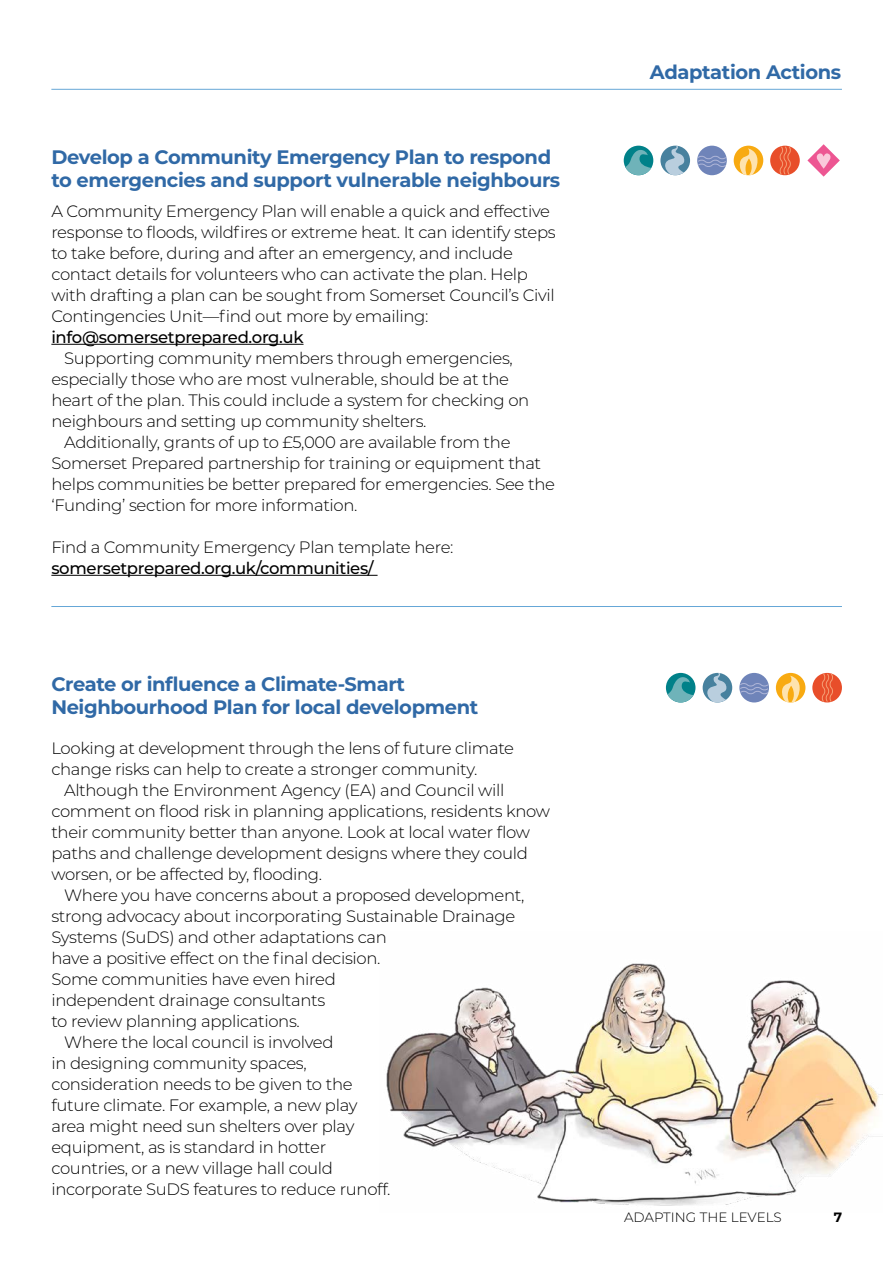
<style>
.page{position:relative;width:893px;height:1263px;background:#fff}
.page>*{position:absolute;margin:0;border:0;box-sizing:border-box;transform-origin:0 0}
.t1{font:700 19.5px/23.4px "Montserrat";letter-spacing:-.02em;color:#3069a6}
.t2{font:300 16.5px/21px "Montserrat";letter-spacing:-.02em;color:#000}
.t3{font:500 16.5px "Montserrat";letter-spacing:-.02em;color:#000}
.t4{font:300 13.5px "Montserrat";color:#000}
.t5{font:700 13.5px "Montserrat";color:#000}
</style>
<div class="page">
<hr style="left:51px;top:344px;width:253px;height:1px;background:#000">
<hr style="left:51px;top:575px;width:327px;height:1px;background:#000">
<img style="left:386px;top:963px;width:497px;height:243px">
<hr style="left:51px;top:89px;width:791px;height:1px;background:#66a7d7">
<hr style="left:51px;top:606px;width:791px;height:1px;background:#66a7d7">
<div style="left:624px;top:146px;width:29px;height:29px;background:#008189;border-radius:50%"></div>
<svg style="left:625px;top:149px;width:26px;height:26px"></svg>
<div style="left:666px;top:673px;width:29px;height:29px;background:#008189;border-radius:50%"></div>
<svg style="left:667px;top:676px;width:26px;height:26px"></svg>
<div style="left:660px;top:146px;width:30px;height:29px;background:#47819e;border-radius:50%"></div>
<svg style="left:664px;top:146px;width:21px;height:29px"></svg>
<div style="left:703px;top:673px;width:29px;height:29px;background:#47819e;border-radius:50%"></div>
<svg style="left:707px;top:673px;width:20px;height:29px"></svg>
<div style="left:697px;top:146px;width:30px;height:29px;background:#6f84b9;border-radius:50%"></div>
<svg style="left:697px;top:155px;width:30px;height:13px"></svg>
<div style="left:739px;top:673px;width:30px;height:29px;background:#6f84b9;border-radius:50%"></div>
<svg style="left:739px;top:682px;width:30px;height:13px"></svg>
<div style="left:734px;top:146px;width:29px;height:29px;background:#f8aa11;border-radius:50%"></div>
<svg style="left:739px;top:148px;width:19px;height:27px"></svg>
<div style="left:776px;top:673px;width:29px;height:29px;background:#f8aa11;border-radius:50%"></div>
<svg style="left:781px;top:676px;width:19px;height:26px"></svg>
<div style="left:770px;top:146px;width:30px;height:29px;background:#e84e2a;border-radius:50%"></div>
<svg style="left:778px;top:145px;width:14px;height:31px"></svg>
<div style="left:812px;top:673px;width:30px;height:29px;background:#e84e2a;border-radius:50%"></div>
<svg style="left:821px;top:673px;width:13px;height:30px"></svg>
<svg style="left:807px;top:144px;width:33px;height:33px"></svg>
<p class="t1" style="left:51px;top:144px;width:510px">Develop a Community Emergency Plan to respond to emergencies and support vulnerable neighbours</p>
<p class="t2" style="left:51px;top:200px;width:506px">A Community Emergency Plan will enable a quick and effective response to floods, wildfires or extreme heat. It can identify steps to take before, during and after an emergency, and include contact details for volunteers who can activate the plan. Help with drafting a plan can be sought from Somerset Council’s Civil Contingencies Unit—find out more by emailing:</p>
<p class="t3" style="left:51px;top:325px;width:254px">info@somersetprepared.org.uk</p>
<p class="t2" style="left:51px;top:347px;width:479px;text-indent:13px">Supporting community members through emergencies, especially those who are most vulnerable, should be at the heart of the plan. This could include a system for checking on neighbours and setting up community shelters.</p>
<p class="t2" style="left:51px;top:431px;width:505px;text-indent:13px">Additionally, grants of up to £5,000 are available from the Somerset Prepared partnership for training or equipment that helps communities be better prepared for emergencies. See the ‘Funding’ section for more information.</p>
<p class="t2" style="left:51px;top:536px;width:404px">Find a Community Emergency Plan template here:</p>
<p class="t3" style="left:51px;top:556px;width:324px">somersetprepared.org.uk/communities/</p>
<p class="t1" style="left:51px;top:671px;width:429px">Create or influence a Climate-Smart<br>Neighbourhood Plan for local development</p>
<p class="t2" style="left:51px;top:737px;width:464px">Looking at development through the lens of future climate change risks can help to create a stronger community.</p>
<p class="t2" style="left:64px;top:779px;width:442px">Although the Environment Agency (EA) and Council will</p>
<p class="t2" style="left:51px;top:800px;width:500px">comment on flood risk in planning applications, residents know</p>
<p class="t2" style="left:51px;top:821px;width:480px">their community better than anyone. Look at local water flow</p>
<p class="t2" style="left:51px;top:842px;width:478px">paths and challenge development designs where they could</p>
<p class="t2" style="left:51px;top:863px;width:272px">worsen, or be affected by, flooding.</p>
<p class="t2" style="left:64px;top:884px;width:462px">Where you have concerns about a proposed development,</p>
<p class="t2" style="left:51px;top:905px;width:465px">strong advocacy about incorporating Sustainable Drainage</p>
<p class="t2" style="left:51px;top:926px;width:337px">Systems (SuDS) and other adaptations can</p>
<p class="t2" style="left:51px;top:947px;width:331px">have a positive effect on the final decision.</p>
<p class="t2" style="left:51px;top:968px;width:286px">Some communities have even hired</p>
<p class="t2" style="left:51px;top:989px;width:275px">independent drainage consultants</p>
<p class="t2" style="left:51px;top:1010px;width:250px">to review planning applications.</p>
<p class="t2" style="left:64px;top:1031px;width:271px">Where the local council is involved</p>
<p class="t2" style="left:51px;top:1052px;width:257px">in designing community spaces,</p>
<p class="t2" style="left:51px;top:1073px;width:303px">consideration needs to be given to the</p>
<p class="t2" style="left:51px;top:1094px;width:308px">future climate. For example, a new play</p>
<p class="t2" style="left:51px;top:1115px;width:305px">area might need sun shelters over play</p>
<p class="t2" style="left:51px;top:1136px;width:276px">equipment, as is standard in hotter</p>
<p class="t2" style="left:51px;top:1157px;width:283px">countries, or a new village hall could</p>
<p class="t2" style="left:51px;top:1178px;width:341px">incorporate SuDS features to reduce runoff.</p>
<p class="t1" style="left:650px;top:59px;width:193px">Adaptation Actions</p>
<p class="t4" style="left:624px;top:1208px;width:159px">ADAPTING THE LEVELS</p>
<p class="t5" style="left:834px;top:1207px;width:10px">7</p>
</div>
